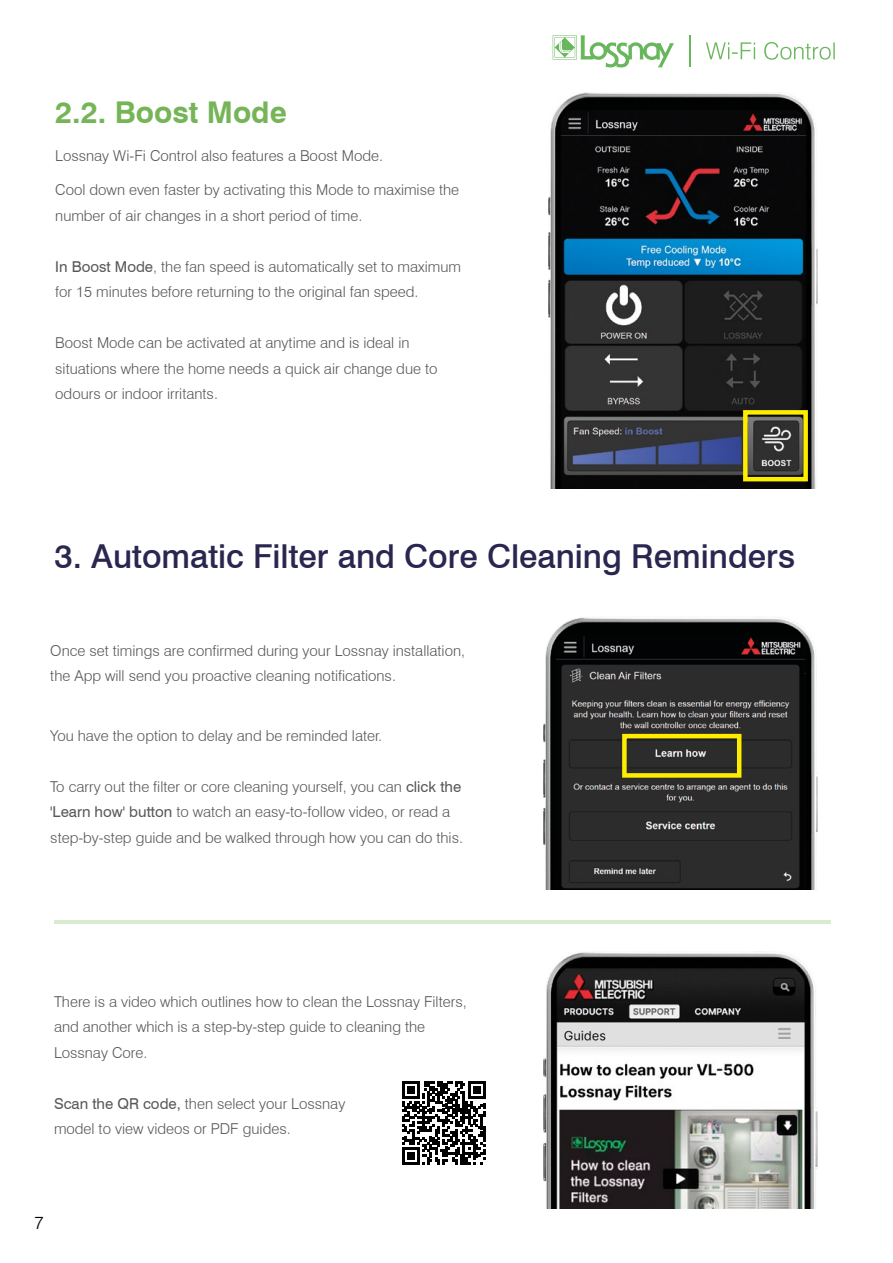
<style>
.page{position:relative;width:893px;height:1263px;background:#fff}
.page>*{position:absolute;margin:0;border:0;box-sizing:border-box;transform-origin:0 0}
.t1{font:500 33px "Swiss 721 BT";color:#292650}
.t2{font:700 30px "Swiss 721 BT";color:#75b558}
.t3{font:300 18px "Swiss 721 BT";color:#000}
.t4{font:300 15px/25.5px "Swiss 721 BT";color:#575756}
.s1{font-weight:400}
</style>
<div class="page">
<svg style="left:553px;top:35px;width:121px;height:32px"></svg>
<svg style="left:706px;top:42px;width:129px;height:18px"></svg>
<hr style="left:689px;top:36px;width:1px;height:31px;background:#69b75c">
<img style="left:548px;top:92px;width:270px;height:397px">
<svg style="left:743px;top:410px;width:65px;height:71px;background:#757037"></svg>
<hr style="left:54px;top:920px;width:776px;height:3px;background:#d9ead1">
<img style="left:543px;top:951px;width:275px;height:258px">
<img style="left:543px;top:617px;width:275px;height:272px">
<svg style="left:622px;top:734px;width:119px;height:44px;background:#676225"></svg>
<svg style="left:402px;top:1081px;width:83px;height:84px"></svg>
<h2 class="t2" style="left:55px;top:94px;width:233px">2.2. Boost Mode</h2>
<p class="t4" style="left:55px;top:143px;width:329px">Lossnay Wi-Fi Control also features a Boost Mode.</p>
<p class="t4" style="left:55px;top:177px;width:405px">Cool down even faster by activating this Mode to maximise the number of air changes in a short period of time.</p>
<p class="t4" style="left:55px;top:254px;width:407px"><span class="s1">In Boost Mode</span>, the fan speed is automatically set to maximum for 15 minutes before returning to the original fan speed.</p>
<p class="t4" style="left:55px;top:330px;width:384px">Boost Mode can be activated at anytime and is ideal in situations where the home needs a quick air change due to odours or indoor irritants.</p>
<h1 class="t1" style="left:55px;top:536px;width:742px">3. Automatic Filter and Core Cleaning Reminders</h1>
<p class="t4" style="left:50px;top:638px;width:416px">Once set timings are confirmed during your Lossnay installation, the App will send you proactive cleaning notifications.</p>
<p class="t4" style="left:50px;top:723px;width:333px">You have the option to delay and be reminded later.</p>
<p class="t4" style="left:50px;top:774px;width:414px">To carry out the filter or core cleaning yourself, you can <span class="s1">click the 'Learn how' button</span> to watch an easy-to-follow video, or read a step-by-step guide and be walked through how you can do this.</p>
<p class="t4" style="left:54px;top:988px;width:414px">There is a video which outlines how to clean the Lossnay Filters, and another which is a step-by-step guide to cleaning the<br>Lossnay Core.</p>
<p class="t4" style="left:54px;top:1090px;width:293px"><span class="s1">Scan the QR code,</span> then select your Lossnay model to view videos or PDF guides.</p>
<p class="t3" style="left:34px;top:1211px;width:11px">7</p>
</div>
